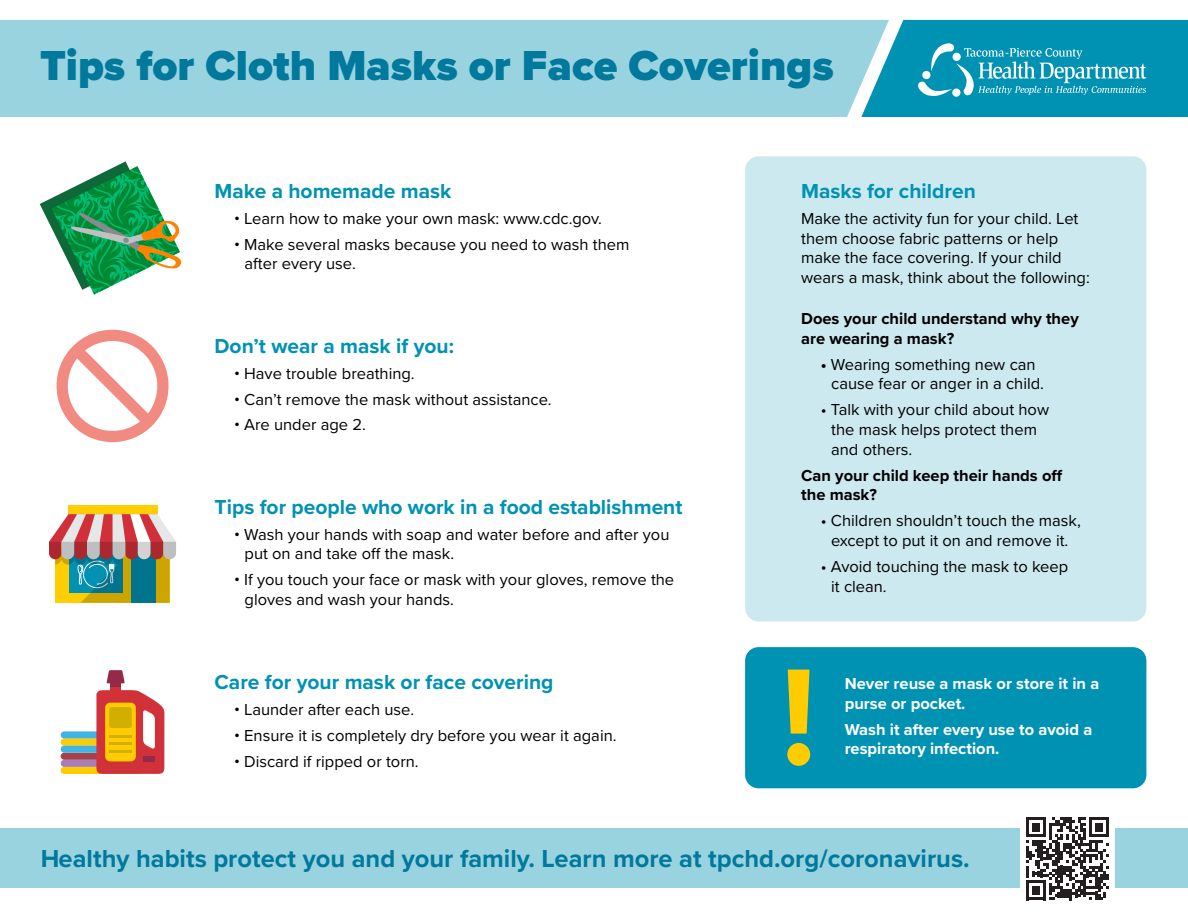
<style>
.page{position:relative;width:1188px;height:918px;background:#fff}
.page>*{position:absolute;margin:0;border:0;box-sizing:border-box;transform-origin:0 0}
.t1{font:900 43.5px "Proxima Nova";color:#0092b3}
.t2{font:700 25.5px "Proxima Nova";color:#0092b3}
.t3{font:700 21px "Proxima Nova";color:#0092b3}
.t4{font:16.5px/19.8px "Proxima Nova";color:#000}
.t5{font:700 16.5px/19.8px "Proxima Nova";color:#fff}
.t6{font:700 16.5px/19.8px "Proxima Nova";color:#000}
.s1{font-weight:700}
</style>
<div class="page">
<div style="left:745px;top:156px;width:401px;height:466px;background:#cde9f0;border-radius:14px"></div>
<div style="left:0;top:828px;width:1188px;height:59px;background:#9ad3e0"></div>
<div style="left:0;top:20px;width:861px;height:97px;background:#9ad3e0"></div>
<svg style="left:861px;top:20px;width:327px;height:97px;background:#1f9fbc"></svg>
<div style="left:1020px;top:812px;width:95px;height:93px;background:#fff"></div>
<svg style="left:1026px;top:817px;width:83px;height:83px"></svg>
<div style="left:745px;top:647px;width:401px;height:141px;background:#0092b3;border-radius:14px"></div>
<svg style="left:57px;top:330px;width:112px;height:112px"></svg>
<div style="left:61px;top:767px;width:80px;height:7px;background:#fc0;border-radius:4px"></div>
<div style="left:61px;top:760px;width:80px;height:7px;background:#a87cb7;border-radius:4px"></div>
<div style="left:61px;top:753px;width:80px;height:7px;background:#a4424b;border-radius:4px"></div>
<div style="left:61px;top:739px;width:80px;height:7px;background:#fc0;border-radius:4px"></div>
<div style="left:61px;top:746px;width:80px;height:7px;background:#40b4e5;border-radius:4px"></div>
<div style="left:61px;top:731px;width:80px;height:8px;background:#40b4e5;border-radius:4px"></div>
<svg style="left:96px;top:690px;width:68px;height:84px"></svg>
<div style="left:110px;top:679px;width:11px;height:18px;background:#d13239"></div>
<div style="left:105px;top:703px;width:31px;height:58px;background:#fc0;border-radius:5px"></div>
<div style="left:109px;top:707px;width:23px;height:21px;background:#d0af00;border-radius:3px"></div>
<hr style="left:109px;top:735px;width:23px;height:3px;background:#d0af00">
<hr style="left:109px;top:742px;width:23px;height:3px;background:#d0af00">
<hr style="left:109px;top:750px;width:23px;height:3px;background:#d0af00">
<svg style="left:107px;top:670px;width:18px;height:13px"></svg>
<hr style="left:110px;top:683px;width:11px;height:4px;background:#932a47">
<div style="left:143px;top:756px;width:12px;height:5px;background:#932a47"></div>
<div style="left:68px;top:506px;width:89px;height:8px;background:#ffce01"></div>
<svg style="left:49px;top:514px;width:127px;height:89px;background:#a39980"></svg>
<svg style="left:40px;top:161px;width:141px;height:134px"></svg>
<svg style="left:787px;top:670px;width:23px;height:96px"></svg>
<h1 class="t1" style="left:40px;top:33px;width:795px">Tips for Cloth Masks or Face Coverings</h1>
<p class="t3" style="left:215px;top:175px;width:238px">Make a homemade mask</p>
<p class="t4" style="left:234px;top:208px;width:370px">• Learn how to make your own mask: www.cdc.gov.</p>
<p class="t4" style="left:245px;top:233px;width:387px;text-indent:-10px">• Make several masks because you need to wash them after every use.</p>
<p class="t3" style="left:215px;top:330px;width:241px">Don’t wear a mask if you:</p>
<p class="t4" style="left:234px;top:363px;width:182px">• Have trouble breathing.</p>
<p class="t4" style="left:234px;top:388px;width:319px">• Can’t remove the mask without assistance.</p>
<p class="t4" style="left:234px;top:414px;width:133px">• Are under age 2.</p>
<p class="t3" style="left:215px;top:491px;width:470px">Tips for people who work in a food establishment</p>
<p class="t4" style="left:245px;top:524px;width:426px;text-indent:-10px">• Wash your hands with soap and water before and after you put on and take off the mask.</p>
<p class="t4" style="left:245px;top:569px;width:431px;text-indent:-10px">• If you touch your face or mask with your gloves, remove the gloves and wash your hands.</p>
<p class="t3" style="left:215px;top:667px;width:341px">Care for your mask or face covering</p>
<p class="t4" style="left:234px;top:699px;width:182px">• Launder after each use.</p>
<p class="t4" style="left:234px;top:725px;width:384px">• Ensure it is completely dry before you wear it again.</p>
<p class="t4" style="left:234px;top:751px;width:186px">• Discard if ripped or torn.</p>
<p class="t3" style="left:801px;top:175px;width:176px">Masks for children</p>
<p class="t4" style="left:801px;top:208px;width:290px">Make the activity fun for your child. Let them choose fabric patterns or help make the face covering. If your child wears a mask, think about the following:</p>
<p class="t6" style="left:801px;top:308px;width:279px">Does your child understand why they are wearing a mask?</p>
<p class="t4" style="left:831px;top:353px;width:214px;text-indent:-10px"><span class="s1">•</span> Wearing something new can cause fear or anger in a child.</p>
<p class="t4" style="left:831px;top:399px;width:219px;text-indent:-10px">• Talk with your child about how the mask helps protect them and others.</p>
<p class="t6" style="left:801px;top:465px;width:263px">Can your child keep their hands off the mask?</p>
<p class="t4" style="left:821px;top:510px;width:262px;text-align:center">• Children shouldn’t touch the mask, except to put it on and remove it.</p>
<p class="t4" style="left:831px;top:556px;width:239px;text-indent:-10px">• Avoid touching the mask to keep it clean.</p>
<p class="t5" style="left:845px;top:673px;width:256px">Never reuse a mask or store it in a purse or pocket.</p>
<p class="t5" style="left:845px;top:719px;width:249px">Wash it after every use to avoid a respiratory infection.</p>
<h2 class="t2" style="left:40px;top:840px;width:931px">Healthy habits protect you and your family. Learn more at tpchd.org/coronavirus.</h2>
</div>
